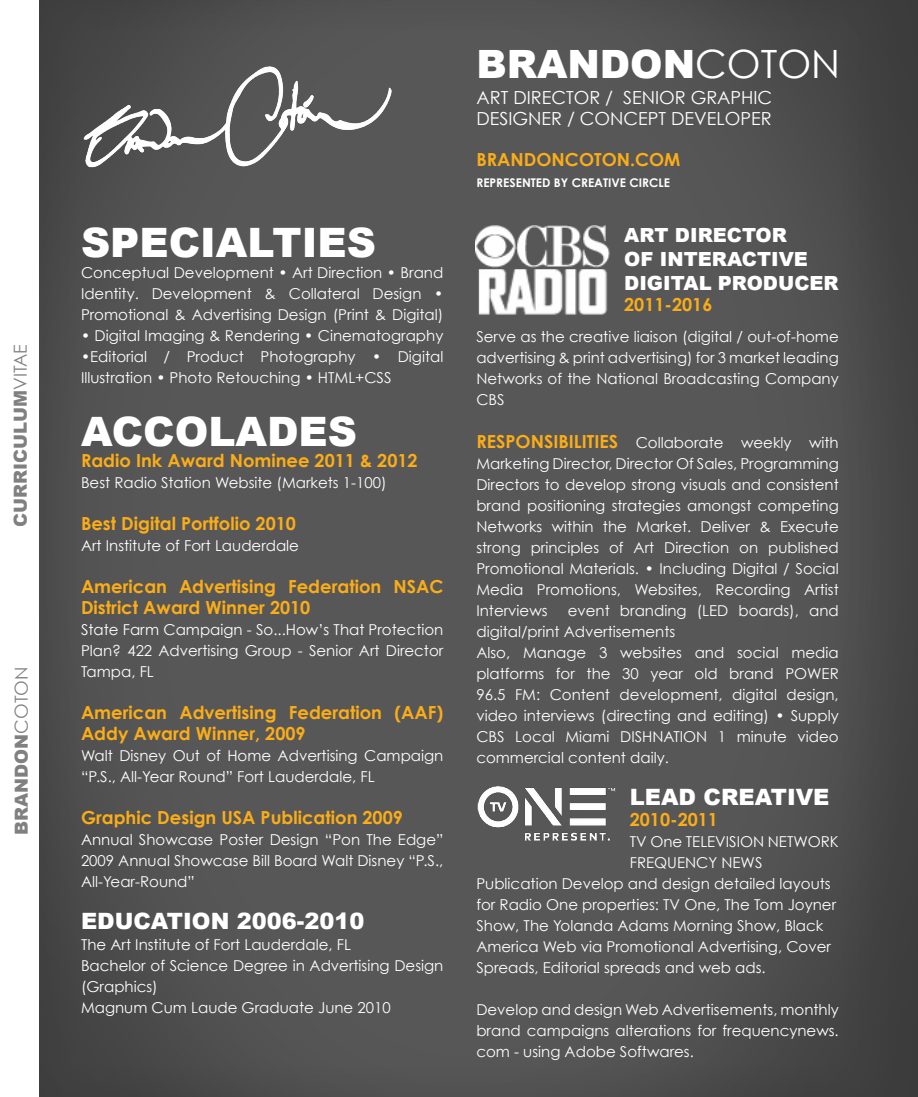
<style>
.page{position:relative;width:918px;height:1097px;background:#fff}
.page>*{position:absolute;margin:0;border:0;box-sizing:border-box;transform-origin:0 0}
.t1{font:900 40.5px "Arial";color:#fff}
.t2{font:900 39px "Arial";color:#fff}
.t3{font:900 22.5px "Arial";color:#fff}
.t4{font:900 19.5px/24px "Arial";color:#fff}
.t5{font:700 18px/21px "Century Gothic";color:#fbad18}
.t6{font:18px/21px "Century Gothic";color:#fff}
.t7{font:900 18px "Arial";color:#000}
.t8{font:15px/21px "Century Gothic";color:#fff;text-align:justify}
.t9{font:700 12px "Century Gothic";color:#fff}
.s1{font-family:"Century Gothic";font-weight:400}
.s2{font-weight:700;font-size:18px;color:#fbad18}
</style>
<div class="page">
<img style="left:39px;top:0;width:879px;height:1096px">
<img style="left:65px;top:0;width:337px;height:297px">
<img style="left:475px;top:226px;width:136px;height:94px">
<img style="left:477px;top:786px;width:139px;height:55px">
<p class="t7" style="left:7px;top:526px;width:184px;rotate:-90deg">curriculum<span class="s1">vitae</span></p>
<p class="t7" style="left:8px;top:834px;width:169px;rotate:-90deg">BRANDON<span class="s1">COTON</span></p>
<h1 class="t1" style="left:81px;top:213px;width:296px">SPECIALTIES</h1>
<p class="t8" style="left:81px;top:262px;width:364px">Conceptual Development • Art Direction • Brand Identity. Development &amp; Collateral Design • Promotional &amp; Advertising Design (Print &amp; Digital)</p>
<p class="t8" style="left:81px;top:325px;width:364px">• Digital Imaging &amp; Rendering • Cinematography</p>
<p class="t8" style="left:81px;top:346px;width:364px">•Editorial / Product Photography • Digital<br>Illustration • Photo Retouching • HTML+CSS</p>
<h1 class="t1" style="left:81px;top:402px;width:278px">ACCOLADES</h1>
<p class="t5" style="left:81px;top:449px;width:338px">Radio Ink Award Nominee 2011 &amp; 2012</p>
<p class="t8" style="left:81px;top:472px;width:307px">Best Radio Station Website (Markets 1-100)</p>
<p class="t5" style="left:81px;top:512px;width:216px">Best Digital Portfolio 2010</p>
<p class="t8" style="left:81px;top:535px;width:220px">Art Institute of Fort Lauderdale</p>
<p class="t5" style="left:81px;top:575px;width:364px">American Advertising Federation NSAC<br>District Award Winner 2010</p>
<p class="t8" style="left:81px;top:619px;width:364px">State Farm Campaign - So...How’s That Protection Plan? 422 Advertising Group - Senior Art Director Tampa, FL</p>
<p class="t5" style="left:81px;top:701px;width:364px">American Advertising Federation (AAF)<br>Addy Award Winner, 2009</p>
<p class="t8" style="left:81px;top:745px;width:364px">Walt Disney Out of Home Advertising Campaign “P.S., All-Year Round” Fort Lauderdale, FL</p>
<p class="t5" style="left:81px;top:806px;width:323px">Graphic Design USA Publication 2009</p>
<p class="t8" style="left:81px;top:829px;width:364px">Annual Showcase Poster Design “Pon The Edge” 2009 Annual Showcase Bill Board Walt Disney “P.S., All-Year-Round”</p>
<h3 class="t3" style="left:81px;top:904px;width:285px">EDUCATION 2006-2010</h3>
<p class="t8" style="left:81px;top:934px;width:364px;text-align:left">The Art Institute of Fort Lauderdale, FL<br>Bachelor of Science Degree in Advertising Design (Graphics)<br>Magnum Cum Laude Graduate June 2010</p>
<h2 class="t2" style="left:476px;top:36px;width:365px">BRANDON<span class="s1">COTON</span></h2>
<p class="t6" style="left:476px;top:87px;width:297px">ART DIRECTOR / SENIOR GRAPHIC<br>DESIGNER / CONCEPT DEVELOPER</p>
<p class="t5" style="left:476px;top:148px;width:206px">BRANDONCOTON.COM</p>
<p class="t9" style="left:476px;top:175px;width:195px">REPRESENTED BY CREATIVE CIRCLE</p>
<h3 class="t4" style="left:624px;top:222px;width:216px">ART DIRECTOR<br>OF INTERACTIVE<br>DIGITAL PRODUCER</h3>
<p class="t5" style="left:624px;top:293px;width:90px">2011-2016</p>
<p class="t8" style="left:476px;top:326px;width:364px">Serve as the creative liaison (digital / out-of-home advertising &amp; print advertising) for 3 market leading Networks of the National Broadcasting Company CBS</p>
<p class="t8" style="left:476px;top:431px;width:364px"><span class="s2">RESPONSIBILITIES</span> Collaborate weekly with Marketing Director, Director Of Sales, Programming Directors to develop strong visuals and consistent brand positioning strategies amongst competing Networks within the Market. Deliver &amp; Execute strong principles of Art Direction on published Promotional Materials. • Including Digital / Social Media Promotions, Websites, Recording Artist Interviews</p>
<p class="t8" style="left:476px;top:599px;width:364px;text-align:left;text-indent:91px">event branding (LED boards), and digital/print Advertisements<br>Also, Manage 3 websites and social media platforms for the 30 year old brand POWER 96.5 FM: Content development, digital design, video interviews (directing and editing) • Supply CBS Local Miami DISHNATION 1 minute video commercial content daily.</p>
<h3 class="t3" style="left:630px;top:780px;width:201px">LEAD CREATIVE</h3>
<p class="t5" style="left:630px;top:808px;width:90px">2010-2011</p>
<p class="t8" style="left:630px;top:830px;width:210px">TV One TELEVISION NETWORK</p>
<p class="t8" style="left:630px;top:851px;width:134px">FREQUENCY NEWS</p>
<p class="t8" style="left:476px;top:872px;width:356px">Publication Develop and design detailed layouts</p>
<p class="t8" style="left:476px;top:893px;width:361px">for Radio One properties: TV One, The Tom Joyner</p>
<p class="t8" style="left:476px;top:914px;width:349px">Show, The Yolanda Adams Morning Show, Black</p>
<p class="t8" style="left:476px;top:935px;width:356px">America Web via Promotional Advertising, Cover</p>
<p class="t8" style="left:476px;top:956px;width:291px">Spreads, Editorial spreads and web ads.</p>
<p class="t8" style="left:476px;top:998px;width:364px">Develop and design Web Advertisements, monthly brand campaigns alterations for frequencynews. com - using Adobe Softwares.</p>
</div>
